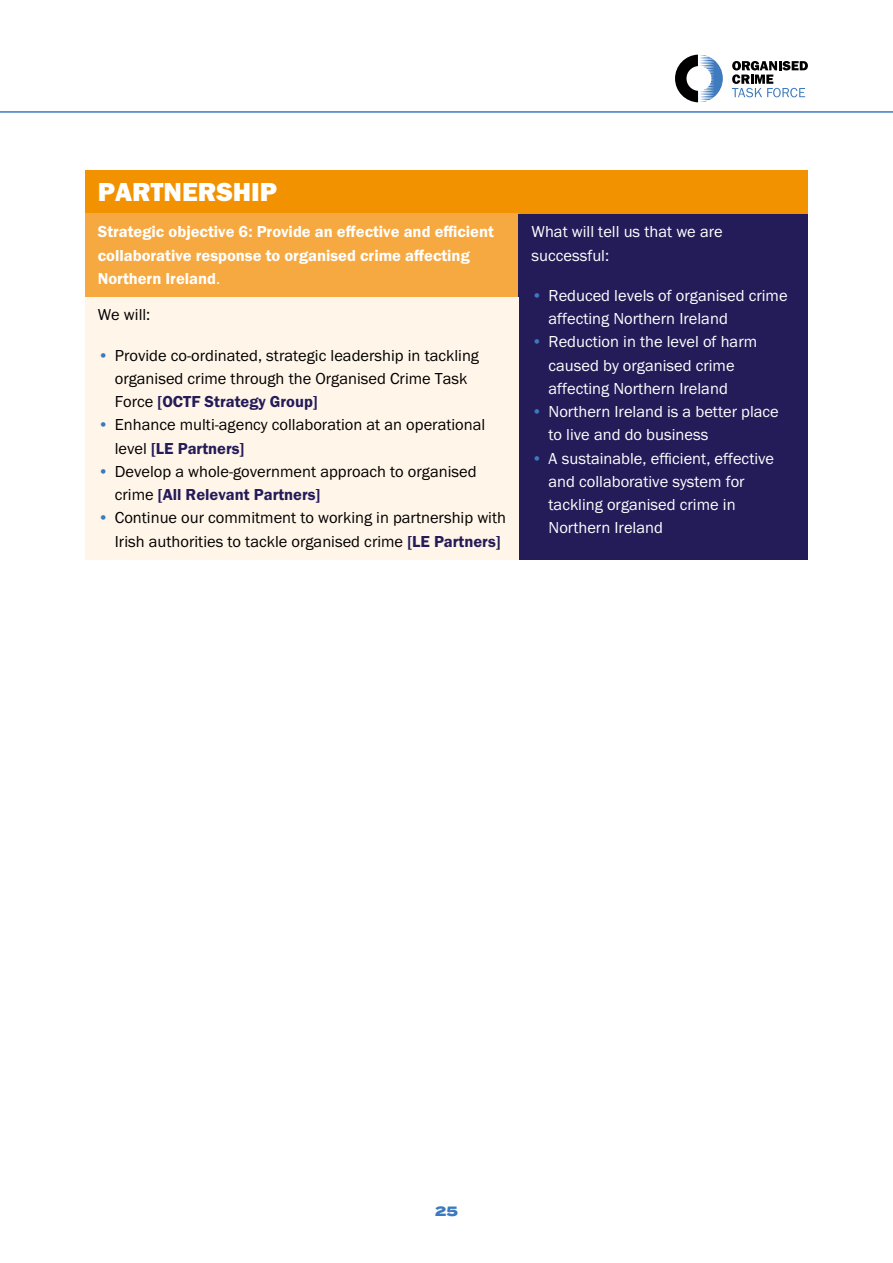
<style>
.page{position:relative;width:893px;height:1263px;background:#fff}
.page>*{position:absolute;margin:0;border:0;box-sizing:border-box;transform-origin:0 0}
.P_-_Body{font:27px "Franklin Gothic URW Hea";color:#fff}
.P_-_Bullets{font:16.5px/23.2px "Franklin Gothic URW Boo";color:#000}
.P_-_Bullets-2{font:16.5px/23.2px "Franklin Gothic URW Boo";color:#fff}
.P_-_Body-2{font:16.5px/23.2px "Franklin Gothic URW Dem";color:#fff}
.P_-_Body-3{font:16.5px/23.2px "Franklin Gothic URW Boo";color:#fff}
.P_-_Body-4{font:16.5px "Franklin Gothic URW Boo";color:#000}
.t1{font:800 13.5px "Termina";color:#3b7abe}
.s1{font-family:"Franklin Gothic URW Boo"}
.s2{color:#3b7abe}
.s3{font-family:"Franklin Gothic URW Dem";color:#241b59}
</style>
<div class="page">
<div style="left:85px;top:170px;width:723px;height:44px;background:#f39200"></div>
<div style="left:85px;top:214px;width:434px;height:83px;background:#f7a941"></div>
<div style="left:519px;top:214px;width:289px;height:345px;background:#241b59"></div>
<div style="left:85px;top:297px;width:434px;height:262px;background:#fff5e9"></div>
<svg style="left:0;top:54px;width:893px;height:59px"></svg>
<p class="P_-_Body" style="left:98px;top:174px;width:181px">PARTNERSHIP</p>
<p class="P_-_Body-2" style="left:98px;top:220px;width:398px">Strategic objective 6: Provide an effective and efficient collaborative response to organised crime affecting<br>Northern Ireland<span class="s1">.</span></p>
<p class="P_-_Body-3" style="left:531px;top:220px;width:193px">What will tell us that we are successful:</p>
<p class="P_-_Bullets-2" style="left:549px;top:283px;width:241px;text-indent:-17px"><span class="s2">•</span> Reduced levels of organised crime affecting Northern Ireland</p>
<p class="P_-_Bullets-2" style="left:549px;top:330px;width:210px;text-indent:-17px"><span class="s2">•</span> Reduction in the level of harm caused by organised crime affecting Northern Ireland</p>
<p class="P_-_Bullets-2" style="left:549px;top:400px;width:232px;text-indent:-17px"><span class="s2">•</span> Northern Ireland is a better place to live and do business</p>
<p class="P_-_Bullets-2" style="left:549px;top:446px;width:227px;text-indent:-17px"><span class="s2">•</span> A sustainable, efficient, effective and collaborative system for tackling organised crime in<br>Northern Ireland</p>
<p class="P_-_Body-4" style="left:98px;top:305px;width:54px">We will:</p>
<p class="P_-_Bullets" style="left:115px;top:343px;width:366px;text-indent:-17px"><span class="s2">•</span> Provide co-ordinated, strategic leadership in tackling organised crime through the Organised Crime Task<br>Force <span class="s3">[OCTF Strategy Group]</span></p>
<p class="P_-_Bullets" style="left:115px;top:413px;width:372px;text-indent:-17px"><span class="s2">•</span> Enhance multi-agency collaboration at an operational level <span class="s3">[LE Partners]</span></p>
<p class="P_-_Bullets" style="left:115px;top:459px;width:363px;text-indent:-17px"><span class="s2">•</span> Develop a whole-government approach to organised crime <span class="s3">[All Relevant Partners]</span></p>
<p class="P_-_Bullets" style="left:115px;top:506px;width:393px;text-indent:-17px"><span class="s2">•</span> Continue our commitment to working in partnership with<br>Irish authorities to tackle organised crime <span class="s3">[LE Partners]</span></p>
<p class="t1" style="left:435px;top:1201px;width:24px">25</p>
</div>
